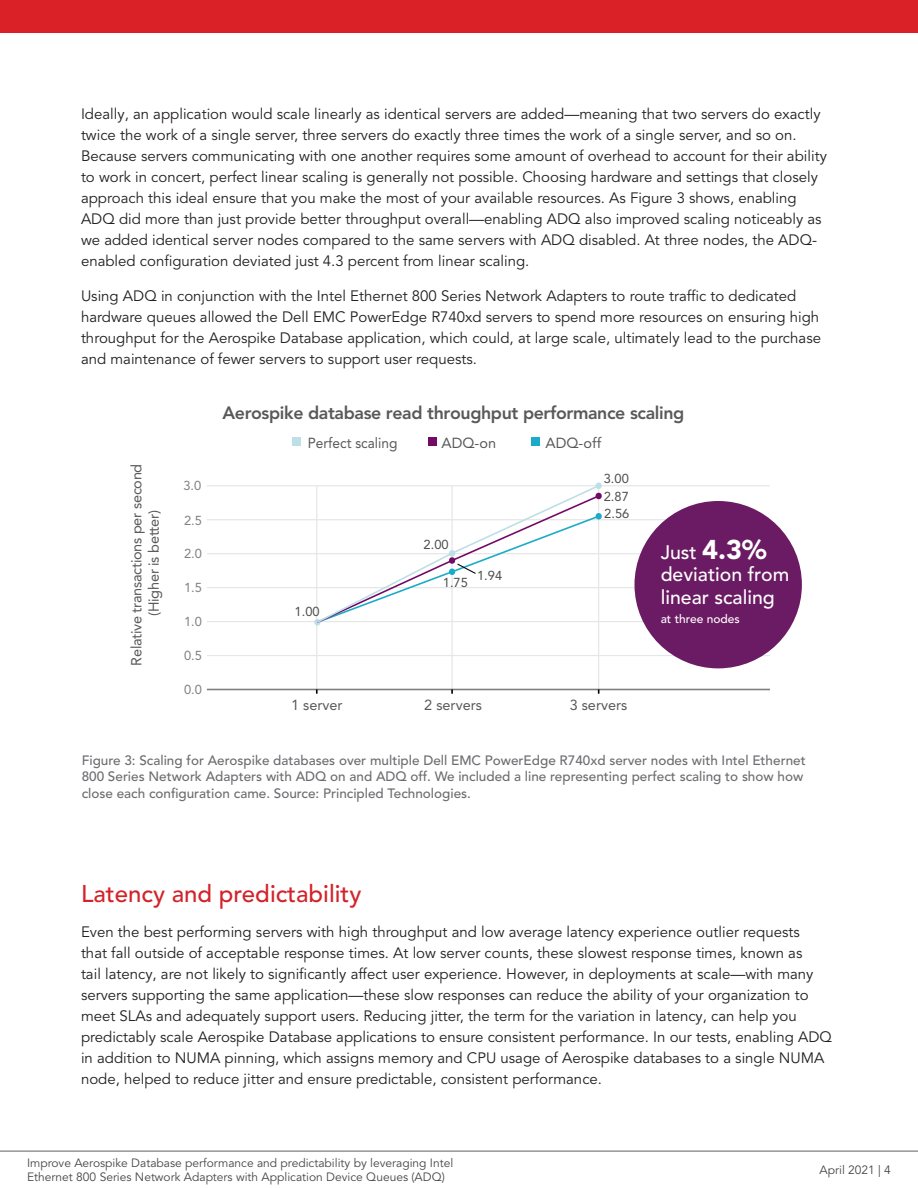
<style>
.page{position:relative;width:918px;height:1188px;background:#fff}
.page>*{position:absolute;margin:0;border:0;box-sizing:border-box;transform-origin:0 0}
.t1{font:500 24px "Avenir LT Pro";color:#d2232a}
.t2{font:500 19.5px/22.5px "Avenir LT Pro";color:#fff}
.t3{font:800 17.85px "Avenir LT Pro";letter-spacing:-.02em;color:#595959}
.t4{font:15px/21px "Avenir LT Pro";color:#231f20}
.t5{font:14.55px/17.4px "Avenir LT Pro";letter-spacing:-.02em;color:#595959;text-align:center}
.t6{font:14.55px "Avenir LT Pro";color:#595959}
.t7{font:14.55px "Avenir LT Pro";color:#595959;scale:.94 1}
.Figure_Caption{font:500 13.5px/16.2px "Avenir LT Pro";color:#6c6d70}
.t8{font:12.9px/17.4px "Avenir LT Pro";color:#4d4d4d}
.t9{font:12.9px "Avenir LT Pro";color:#808080}
.t10{font:12px/14.4px "Avenir LT Pro";color:#454647}
.t11{font:500 12px "Avenir LT Pro";color:#fff}
.s1{font-weight:900;font-size:27px}
</style>
<div class="page">
<hr style="left:598px;top:486px;width:1px;height:203px;background:#e6e6e6">
<hr style="left:451px;top:486px;width:2px;height:203px;background:#e6e6e6">
<hr style="left:316px;top:486px;width:1px;height:203px;background:#e6e6e6">
<hr style="left:207px;top:519px;width:563px;height:1px;background:#e6e6e6">
<hr style="left:207px;top:553px;width:563px;height:1px;background:#e6e6e6">
<hr style="left:207px;top:587px;width:563px;height:1px;background:#e6e6e6">
<hr style="left:207px;top:621px;width:563px;height:1px;background:#e6e6e6">
<hr style="left:207px;top:655px;width:563px;height:1px;background:#e6e6e6">
<hr style="left:207px;top:485px;width:563px;height:1px;background:#e6e6e6">
<hr style="left:207px;top:689px;width:563px;height:1px;background:#808080">
<div style="left:429px;top:438px;width:8px;height:8px;background:#750a66"></div>
<div style="left:531px;top:438px;width:8px;height:8px;background:#1aabc8"></div>
<div style="left:292px;top:438px;width:8px;height:8px;background:#bddfe6"></div>
<svg style="left:314px;top:483px;width:288px;height:143px"></svg>
<div style="left:634px;top:501px;width:168px;height:167px;background:#6b1b63;border-radius:50%"></div>
<hr style="left:0;top:1151px;width:918px;height:1px;background:#616164">
<div style="left:0;top:0;width:918px;height:32px;background:#da2128"></div>
<p class="t4" style="left:81px;top:104px;width:747px">Ideally, an application would scale linearly as identical servers are added—meaning that two servers do exactly twice the work of a single server, three servers do exactly three times the work of a single server, and so on.<br>Because servers communicating with one another requires some amount of overhead to account for their ability to work in concert, perfect linear scaling is generally not possible. Choosing hardware and settings that closely approach this ideal ensure that you make the most of your available resources. As Figure 3 shows, enabling ADQ did more than just provide better throughput overall—enabling ADQ also improved scaling noticeably as we added identical server nodes compared to the same servers with ADQ disabled. At three nodes, the ADQ&shy;enabled configuration deviated just 4.3 percent from linear scaling.</p>
<p class="t4" style="left:81px;top:285px;width:742px">Using ADQ in conjunction with the Intel Ethernet 800 Series Network Adapters to route traffic to dedicated hardware queues allowed the Dell EMC PowerEdge R740xd servers to spend more resources on ensuring high throughput for the Aerospike Database application, which could, at large scale, ultimately lead to the purchase and maintenance of fewer servers to support user requests.</p>
<p class="t3" style="left:222px;top:402px;width:463px">Aerospike database read throughput performance scaling</p>
<p class="t5" style="left:128px;top:666px;width:204px;rotate:-90deg">Relative transactions per second (Higher is better)</p>
<p class="t9" style="left:183px;top:477px;width:19px">3.0</p>
<p class="t9" style="left:184px;top:513px;width:19px">2.5</p>
<p class="t9" style="left:184px;top:545px;width:19px">2.0</p>
<p class="t9" style="left:184px;top:579px;width:19px">1.5</p>
<p class="t9" style="left:184px;top:613px;width:19px">1.0</p>
<p class="t9" style="left:184px;top:647px;width:19px">0.5</p>
<p class="t9" style="left:184px;top:681px;width:19px">0.0</p>
<p class="t7" style="left:308px;top:434px;width:97px">Perfect scaling</p>
<p class="t5" style="left:442px;top:434px;width:56px">ADQ-on</p>
<p class="t5" style="left:546px;top:434px;width:57px">ADQ-off</p>
<p class="t8" style="left:604px;top:470px;width:27px">3.00</p>
<p class="t8" style="left:295px;top:603px;width:27px">1.00</p>
<p class="t8" style="left:424px;top:536px;width:27px">2.00</p>
<p class="t8" style="left:443px;top:574px;width:27px">1.75</p>
<p class="t8" style="left:477px;top:567px;width:27px">1.94</p>
<p class="t8" style="left:604px;top:487px;width:27px">2.87<br>2.56</p>
<p class="t5" style="left:291px;top:696px;width:53px">1 server</p>
<p class="t6" style="left:424px;top:696px;width:59px">2 servers</p>
<p class="t6" style="left:570px;top:696px;width:59px">3 servers</p>
<p class="t2" style="left:661px;top:541px;width:130px">Just <span class="s1">4.3% </span>deviation from linear scaling</p>
<p class="t11" style="left:661px;top:612px;width:81px">at three nodes</p>
<p class="Figure_Caption" style="left:82px;top:753px;width:725px">Figure 3: Scaling for Aerospike databases over multiple Dell EMC PowerEdge R740xd server nodes with Intel Ethernet<br>800 Series Network Adapters with ADQ on and ADQ off. We included a line representing perfect scaling to show how close each configuration came. Source: Principled Technologies.</p>
<p class="t1" style="left:81px;top:879px;width:282px">Latency and predictability</p>
<p class="t4" style="left:81px;top:921px;width:752px">Even the best performing servers with high throughput and low average latency experience outlier requests<br>that fall outside of acceptable response times. At low server counts, these slowest response times, known as<br>tail latency, are not likely to significantly affect user experience. However, in deployments at scale—with many servers supporting the same application—these slow responses can reduce the ability of your organization to meet SLAs and adequately support users. Reducing jitter, the term for the variation in latency, can help you predictably scale Aerospike Database applications to ensure consistent performance. In our tests, enabling ADQ in addition to NUMA pinning, which assigns memory and CPU usage of Aerospike databases to a single NUMA node, helped to reduce jitter and ensure predictable, consistent performance.</p>
<p class="t10" style="left:27px;top:1156px;width:428px">Improve Aerospike Database performance and predictability by leveraging Intel<br>Ethernet 800 Series Network Adapters with Application Device Queues (ADQ)</p>
<p class="t10" style="left:820px;top:1163px;width:73px">April 2021 | 4</p>
</div>
